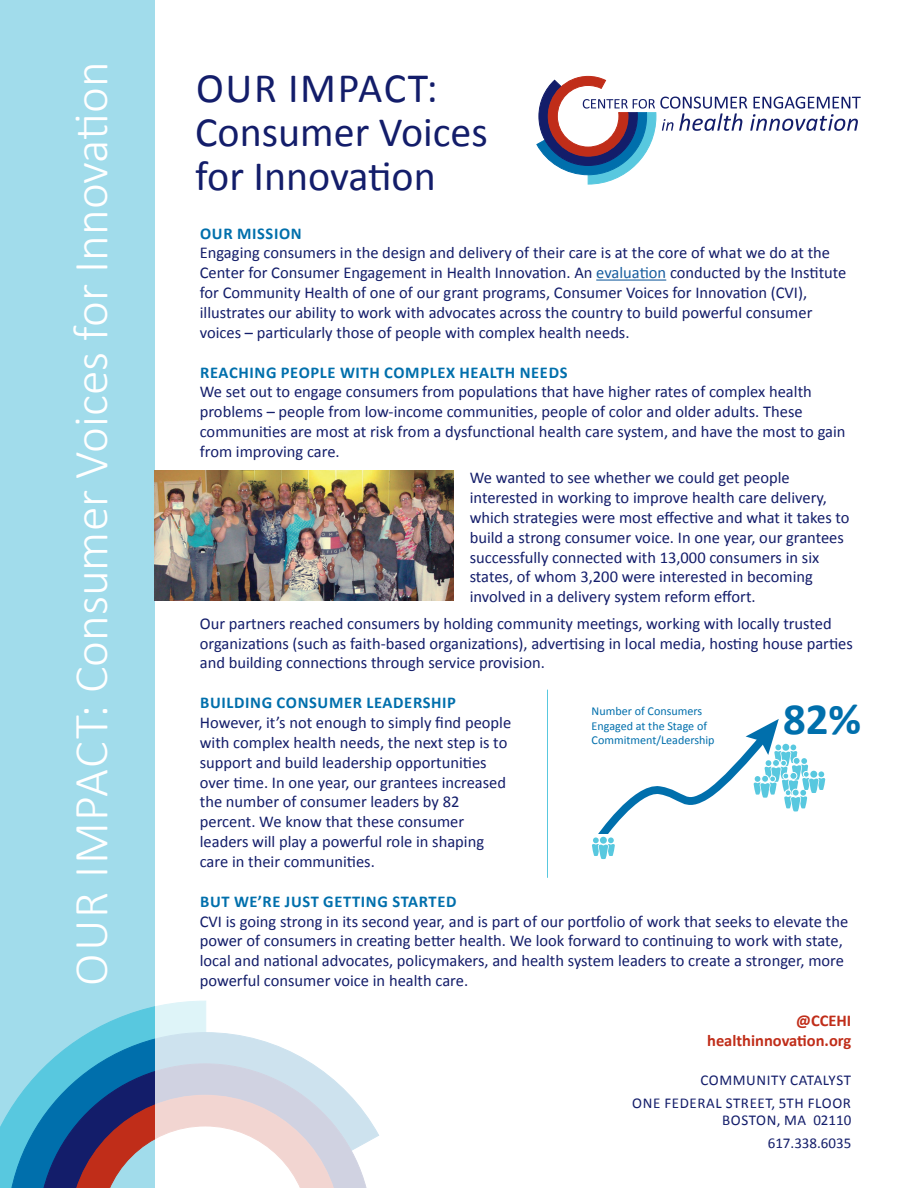
<style>
.page{position:relative;width:918px;height:1188px;background:#fff}
.page>*{position:absolute;margin:0;border:0;box-sizing:border-box;transform-origin:0 0}
.t1{font:300 49.5px "Calibri";color:#fff}
.t2{font:700 44.85px "Calibri";color:#006fac}
.t3{font:42px/43.5px "Calibri";color:#131d6a}
.t4{font:16.5px/19.8px "Calibri";color:#131d6a}
.t5{font:700 16.5px "Calibri";letter-spacing:.04em;color:#006fac}
.t6{font:700 16.5px/19.8px "Calibri";color:#c02d19;text-align:right}
.t7{font:15px/23.2px "Calibri";letter-spacing:.04em;color:#131d6a;text-align:right}
.t8{font:15px/23.2px "Calibri";color:#131d6a;text-align:right}
.t9{font:12.15px/14.5px "Calibri";color:#006fac}
.s1{color:#175d9e}
</style>
<div class="page">
<hr style="left:596px;top:280px;width:70px;height:1px;background:#175d9e">
<div style="left:0;top:0;width:154px;height:1188px;background:#a1dceb"></div>
<svg style="left:0;top:1000px;width:379px;height:188px"></svg>
<svg style="left:536px;top:76px;width:325px;height:109px"></svg>
<img style="left:154px;top:471px;width:299px;height:130px">
<svg style="left:592px;top:719px;width:233px;height:140px"></svg>
<hr style="left:547px;top:690px;width:1px;height:188px;background:#58c8df">
<h1 class="t1" style="left:60px;top:986px;width:925px;rotate:-90deg">OUR IMPACT: Consumer Voices for Innovation</h1>
<h3 class="t3" style="left:195px;top:67px;width:294px">OUR IMPACT:<br>Consumer Voices for Innovation</h3>
<p class="t5" style="left:200px;top:223px;width:103px">OUR MISSION</p>
<p class="t4" style="left:200px;top:243px;width:648px">Engaging consumers in the design and delivery of their care is at the core of what we do at the Center for Consumer Engagement in Health Innovation. An <span class="s1">evaluation</span> conducted by the Institute for Community Health of one of our grant programs, Consumer Voices for Innovation (CVI), illustrates our ability to work with advocates across the country to build powerful consumer voices – particularly those of people with complex health needs.</p>
<p class="t5" style="left:200px;top:362px;width:369px">REACHING PEOPLE WITH COMPLEX HEALTH NEEDS</p>
<p class="t4" style="left:200px;top:382px;width:647px">We set out to engage consumers from populations that have higher rates of complex health problems – people from low-income communities, people of color and older adults. These communities are most at risk from a dysfunctional health care system, and have the most to gain from improving care.</p>
<p class="t4" style="left:470px;top:468px;width:381px">We wanted to see whether we could get people interested in working to improve health care delivery, which strategies were most effective and what it takes to build a strong consumer voice. In one year, our grantees successfully connected with 13,000 consumers in six states, of whom 3,200 were interested in becoming involved in a delivery system reform effort.</p>
<p class="t4" style="left:200px;top:613px;width:655px">Our partners reached consumers by holding community meetings, working with locally trusted organizations (such as faith-based organizations), advertising in local media, hosting house parties and building connections through service provision.</p>
<p class="t5" style="left:200px;top:692px;width:257px">BUILDING CONSUMER LEADERSHIP</p>
<p class="t4" style="left:200px;top:713px;width:313px">However, it’s not enough to simply find people with complex health needs, the next step is to support and build leadership opportunities over time. In one year, our grantees increased the number of consumer leaders by 82 percent. We know that these consumer leaders will play a powerful role in shaping care in their communities.</p>
<p class="t5" style="left:200px;top:891px;width:258px">BUT WE’RE JUST GETTING STARTED</p>
<p class="t4" style="left:200px;top:911px;width:650px">CVI is going strong in its second year, and is part of our portfolio of work that seeks to elevate the power of consumers in creating better health. We look forward to continuing to work with state, local and national advocates, policymakers, and health system leaders to create a stronger, more powerful consumer voice in health care.</p>
<p class="t9" style="left:592px;top:704px;width:125px">Number of Consumers<br>Engaged at the Stage of<br>Commitment/Leadership</p>
<h2 class="t2" style="left:783px;top:691px;width:80px">82%</h2>
<p class="t6" style="left:707px;top:1011px;width:146px">@CCEHI healthinnovation.org</p>
<p class="t7" style="left:632px;top:1069px;width:220px">COMMUNITY CATALYST<br>ONE FEDERAL STREET, 5TH FLOOR</p>
<p class="t8" style="left:722px;top:1108px;width:131px">BOSTON, MA 02110<br>617.338.6035</p>
</div>
